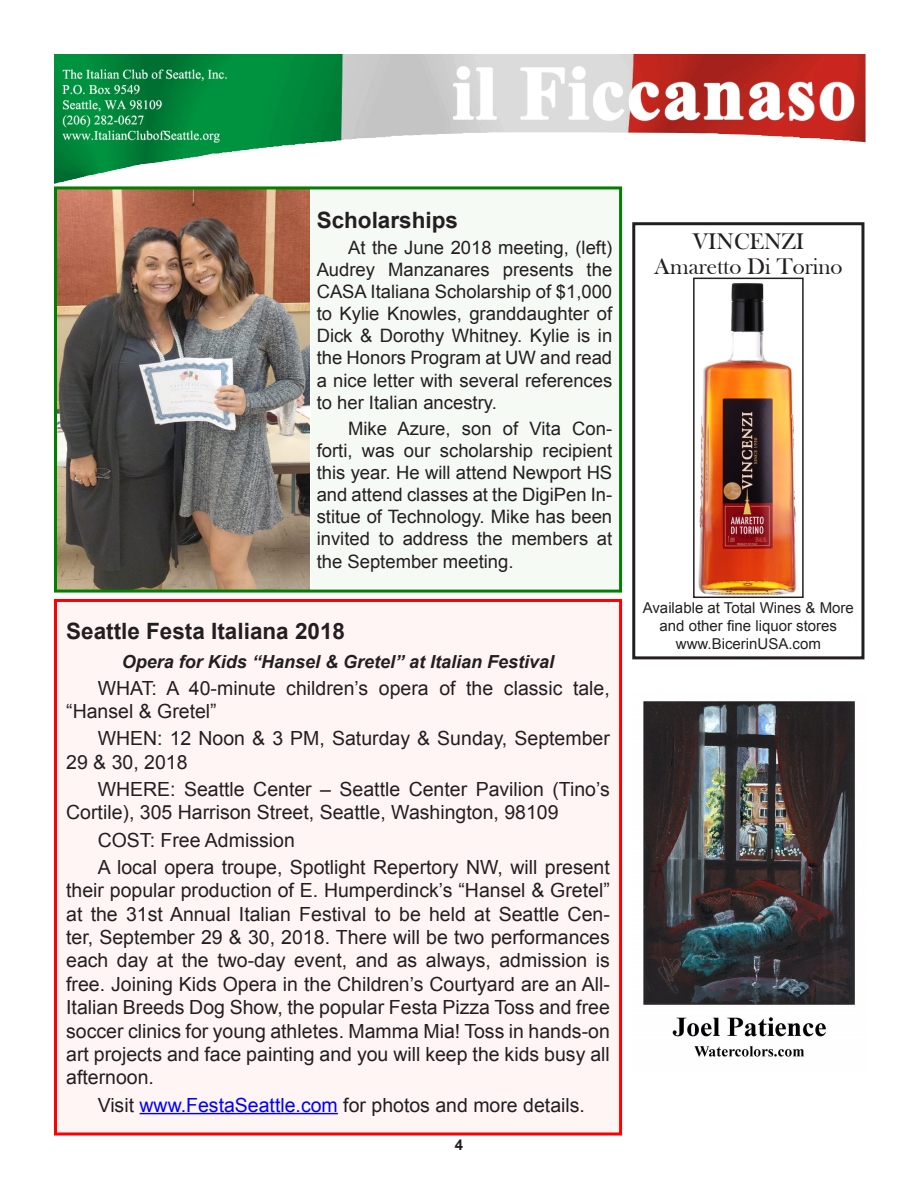
<style>
.page{position:relative;width:918px;height:1188px;background:#fff}
.page>*{position:absolute;margin:0;border:0;box-sizing:border-box;transform-origin:0 0}
.t1{font:23.25px "Bask Old Face";color:#231f20}
.Head1{font:700 22.5px "Arial";color:#231f20}
.Body_Text{font:19.5px/23.4px "Arial";color:#231f20}
.Body_Text-2{font:18.45px/22.2px "Arial";color:#231f20;text-align:justify}
.Head2{font:italic 700 18px "Arial";color:#231f20}
.t2{font:15px "Arial";color:#231f20}
.t3{font:700 15px "Arial";color:#231f20}
.s1{color:#00f}
</style>
<div class="page">
<img style="left:54px;top:54px;width:812px;height:130px">
<div style="left:632px;top:222px;width:232px;height:437px;border:3px solid #231f20"></div>
<img style="left:698px;top:283px;width:99px;height:312px">
<div style="left:693px;top:278px;width:111px;height:320px;border:2px solid #231f20"></div>
<img style="left:643px;top:701px;width:212px;height:356px">
<div style="left:56px;top:600px;width:565px;height:534px;background:#fff5f5"></div>
<hr style="left:140px;top:1113px;width:198px;height:1px;background:#00f">
<div style="left:54px;top:599px;width:568px;height:537px;border:3px solid #f00"></div>
<img style="left:58px;top:190px;width:252px;height:399px">
<div style="left:311px;top:189px;width:310px;height:399px;background:#f5faf5"></div>
<div style="left:54px;top:186px;width:568px;height:407px;border:3px solid #008000"></div>
<p class="Head1" style="left:317px;top:205px;width:143px">Scholarships</p>
<p class="Body_Text-2" style="left:317px;top:236px;width:297px;text-indent:32px">At the June 2018 meeting, (left)<br>Audrey Manzanares presents the CASA Italiana Scholarship of $1,000 to Kylie Knowles, granddaughter of Dick &amp; Dorothy Whitney. Kylie is in the Honors Program at UW and read a nice letter with several references to her Italian ancestry.</p>
<p class="Body_Text-2" style="left:317px;top:417px;width:297px;text-indent:32px">Mike Azure, son of Vita Con&shy;forti, was our scholarship recipient this year. He will attend Newport HS and attend classes at the DigiPen In&shy;stitue of Technology. Mike has been invited to address the members at the September meeting.</p>
<p class="Head1" style="left:66px;top:616px;width:280px">Seattle Festa Italiana 2018</p>
<p class="Head2" style="left:122px;top:649px;width:434px">Opera for Kids “Hansel &amp; Gretel” at Italian Festival</p>
<p class="Body_Text" style="left:66px;top:677px;width:545px;text-indent:32px">WHAT: A 40-minute children’s opera of the classic tale, “Hansel &amp; Gretel”</p>
<p class="Body_Text" style="left:66px;top:727px;width:545px;text-indent:32px">WHEN: 12 Noon &amp; 3 PM, Saturday &amp; Sunday, September<br>29 &amp; 30, 2018</p>
<p class="Body_Text" style="left:66px;top:778px;width:545px;text-indent:32px">WHERE: Seattle Center – Seattle Center Pavilion (Tino’s<br>Cortile), 305 Harrison Street, Seattle, Washington, 98109</p>
<p class="Body_Text" style="left:98px;top:828px;width:199px">COST: Free Admission</p>
<p class="Body_Text" style="left:66px;top:855px;width:545px;text-align:justify;text-indent:32px">A local opera troupe, Spotlight Repertory NW, will present their popular production of E. Humperdinck’s “Hansel &amp; Gretel” at the 31st Annual Italian Festival to be held at Seattle Cen&shy;ter, September 29 &amp; 30, 2018. There will be two performances each day at the two-day event, and as always, admission is free. Joining Kids Opera in the Children’s Courtyard are an All-Italian Breeds Dog Show, the popular Festa Pizza Toss and free soccer clinics for young athletes. Mamma Mia! Toss in hands-on art projects and face painting and you will keep the kids busy all afternoon.</p>
<p class="Body_Text" style="left:98px;top:1093px;width:489px">Visit <span class="s1">www.FestaSeattle.com</span> for photos and more details.</p>
<p class="t3" style="left:455px;top:1135px;width:10px">4</p>
<p class="t1" style="left:692px;top:228px;width:113px">VINCENZI</p>
<p class="t1" style="left:654px;top:253px;width:190px">Amaretto Di Torino</p>
<p class="t2" style="left:643px;top:598px;width:213px">Available at Total Wines &amp; More</p>
<p class="t2" style="left:660px;top:616px;width:179px">and other fine liquor stores</p>
<p class="t2" style="left:676px;top:634px;width:147px">www.BicerinUSA.com</p>
</div>
